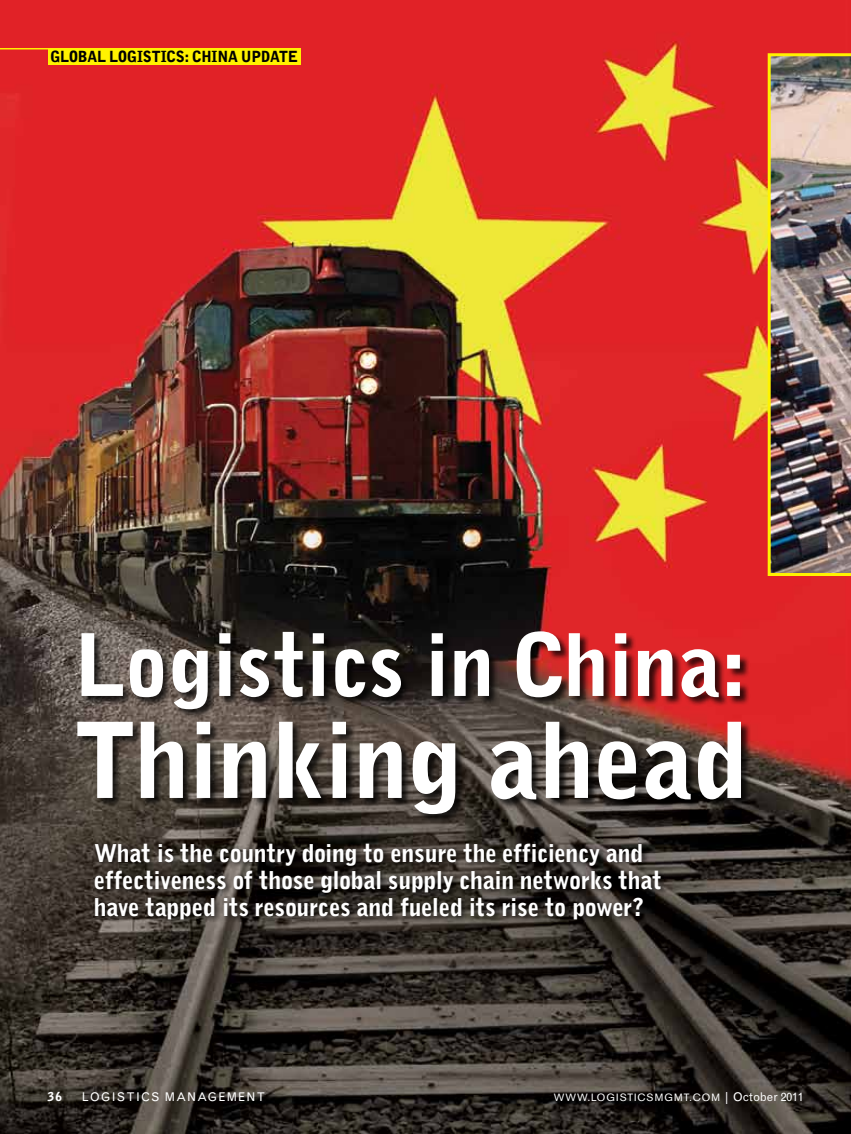
<style>
.page{position:relative;width:851px;height:1134px;background:#fff}
.page>*{position:absolute;margin:0;border:0;box-sizing:border-box;transform-origin:0 0}
.t1{font:900 102px "Grotesque MT Std";color:#fff}
.t2{font:900 84px "Grotesque MT Std";letter-spacing:-.005em;color:#fff}
.t3{font:900 24px/27px "Grotesque MT Std";letter-spacing:-.02em;color:#fff}
.t4{font:900 15px "Grotesque MT Std";letter-spacing:-.01em;color:#000}
.t5{font:12px "Grotesque MT Std";letter-spacing:.1em;color:#fff}
.t6{font:900 12px "Grotesque MT Std";color:#fff}
.t7{font:10.5px "Akzidenz Grotesk BE";letter-spacing:.105em;color:#fff}
.s1{font-family:"Grotesque MT Std";font-size:12px}
</style>
<div class="page">
<img style="left:0;top:0;width:850px;height:1134px">
<div style="left:77px;top:632px;width:674px;height:192px;background:#000;opacity:.75"></div>
<div style="left:92px;top:841px;width:576px;height:85px;background:#000;opacity:.75"></div>
<div style="left:48px;top:49px;width:252px;height:16px;background:#fff200"></div>
<hr style="left:0;top:48px;width:300px;height:2px;background:#fff200">
<img style="left:767px;top:53px;width:83px;height:523px">
<p class="t4" style="left:50px;top:47px;width:249px">global logistics: China update</p>
<h2 class="t2" style="left:75px;top:614px;width:674px">Logistics in China:</h2>
<h1 class="t1" style="left:75px;top:698px;width:674px">Thinking ahead</h1>
<p class="t3" style="left:94px;top:839px;width:569px">What is the country doing to ensure the efficiency and effectiveness of those global supply chain networks that have tapped its resources and fueled its rise to power?</p>
<p class="t6" style="left:47px;top:1089px;width:16px">36</p>
<p class="t5" style="left:82px;top:1089px;width:185px">LOGISTICS MANAGEM ENT</p>
<p class="t7" style="left:553px;top:1091px;width:251px">WWW.LOGISTICSMGMT.COM <span class="s1">| OCTOBER 2011</span></p>
</div>
